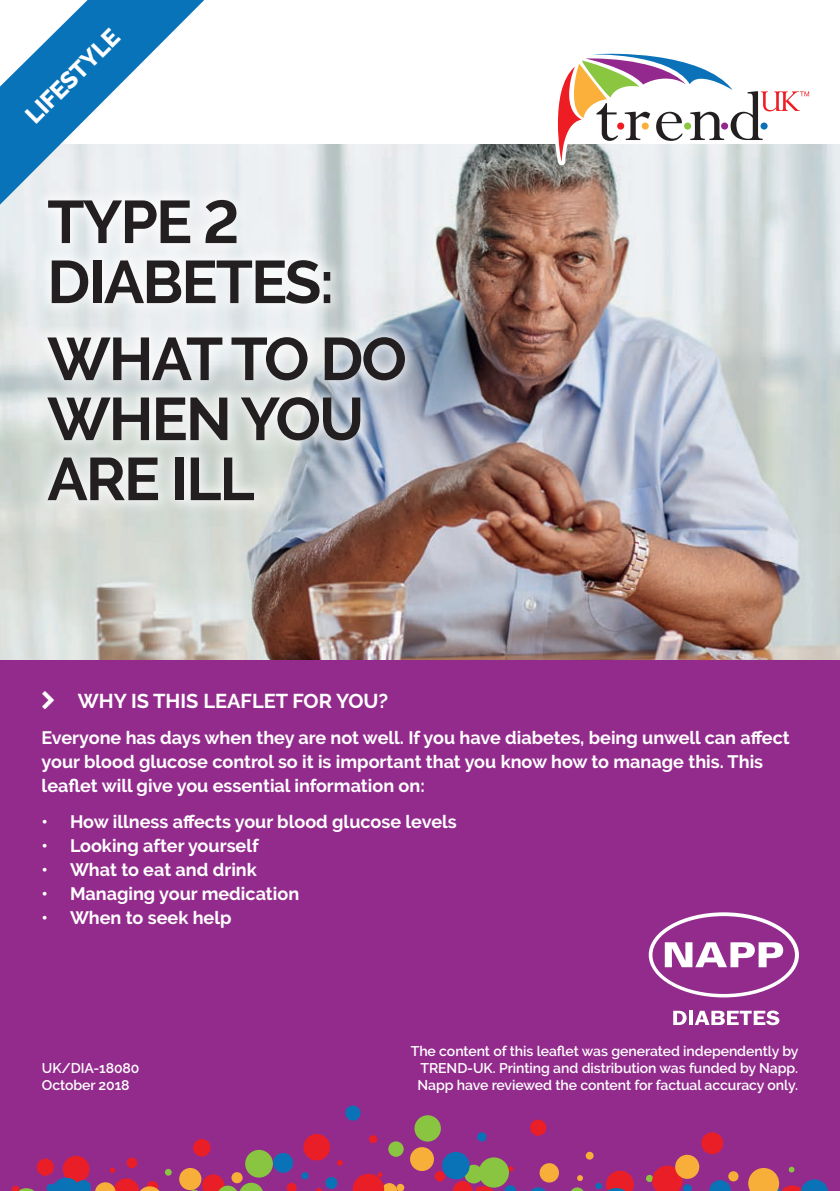
<style>
.page{position:relative;width:840px;height:1191px;background:#fff}
.page>*{position:absolute;margin:0;border:0;box-sizing:border-box;transform-origin:0 0}
.t1{font:700 60px/60px "Raleway";letter-spacing:-.03em;color:#231f20}
.t2{font:800 24px "Raleway";color:#fff}
.t3{font:700 20px "Raleway";color:#fff}
.t4{font:700 18px/24px "Raleway";color:#fff}
.t5{font:600 14px/16.8px "Raleway";letter-spacing:-.005em;color:#fff;text-align:justify}
</style>
<div class="page">
<img style="left:0;top:144px;width:839px;height:516px">
<svg style="left:0;top:0;width:204px;height:205px"></svg>
<div style="left:0;top:660px;width:839px;height:531px;background:#932b8d"></div>
<svg style="left:571px;top:1187px;width:13px;height:4px"></svg>
<div style="left:464px;top:1164px;width:19px;height:19px;background:#89c541;border-radius:50%"></div>
<div style="left:63px;top:1155px;width:26px;height:27px;background:#ea1e27;border-radius:50%"></div>
<div style="left:396px;top:1183px;width:8px;height:8px;background:#f8af3a;border-radius:50%"></div>
<svg style="left:709px;top:1180px;width:21px;height:11px"></svg>
<svg style="left:508px;top:1166px;width:5px;height:5px"></svg>
<div style="left:165px;top:1168px;width:7px;height:7px;background:#89c541;border-radius:50%"></div>
<div style="left:727px;top:1171px;width:11px;height:10px;background:#f8af3a;border-radius:50%"></div>
<div style="left:345px;top:1105px;width:15px;height:15px;background:#0a73b8;border-radius:50%"></div>
<svg style="left:577px;top:1175px;width:5px;height:6px"></svg>
<div style="left:530px;top:1119px;width:16px;height:16px;background:#ea1e27;border-radius:50%"></div>
<svg style="left:645px;top:1174px;width:7px;height:8px"></svg>
<svg style="left:600px;top:1170px;width:33px;height:21px"></svg>
<div style="left:245px;top:1149px;width:28px;height:28px;background:#89c541;border-radius:50%"></div>
<svg style="left:337px;top:1160px;width:5px;height:5px"></svg>
<div style="left:585px;top:1151px;width:8px;height:8px;background:#f8af3a;border-radius:50%"></div>
<div style="left:388px;top:1141px;width:15px;height:15px;background:#89c541;border-radius:50%"></div>
<div style="left:231px;top:1172px;width:11px;height:11px;background:#f8af3a;border-radius:50%"></div>
<div style="left:126px;top:1157px;width:11px;height:11px;background:#ea1e27;border-radius:50%"></div>
<div style="left:273px;top:1152px;width:20px;height:20px;background:#0a73b8;border-radius:50%"></div>
<div style="left:193px;top:1139px;width:17px;height:17px;background:#ea1e27;border-radius:50%"></div>
<div style="left:595px;top:1182px;width:6px;height:7px;background:#0a73b8;border-radius:50%"></div>
<svg style="left:504px;top:1185px;width:42px;height:6px"></svg>
<div style="left:37px;top:1158px;width:17px;height:17px;background:#ea1e27;border-radius:50%"></div>
<svg style="left:316px;top:1188px;width:5px;height:3px"></svg>
<svg style="left:286px;top:1183px;width:10px;height:8px"></svg>
<div style="left:414px;top:1115px;width:26px;height:26px;background:#89c541;border-radius:50%"></div>
<svg style="left:352px;top:1172px;width:45px;height:19px"></svg>
<div style="left:410px;top:1147px;width:23px;height:24px;background:#f8af3a;border-radius:50%"></div>
<svg style="left:12px;top:1185px;width:22px;height:6px"></svg>
<div style="left:442px;top:1151px;width:27px;height:28px;background:#0a73b8;border-radius:50%"></div>
<svg style="left:748px;top:1166px;width:79px;height:25px"></svg>
<svg style="left:452px;top:1181px;width:43px;height:10px"></svg>
<svg style="left:651px;top:1165px;width:40px;height:26px"></svg>
<div style="left:539px;top:1163px;width:19px;height:19px;background:#f8af3a;border-radius:50%"></div>
<div style="left:179px;top:1168px;width:22px;height:22px;background:#f8af3a;border-radius:50%"></div>
<svg style="left:189px;top:1174px;width:74px;height:17px"></svg>
<div style="left:301px;top:1172px;width:7px;height:7px;background:#0a73b8;border-radius:50%"></div>
<div style="left:434px;top:1171px;width:11px;height:10px;background:#ea1e27;border-radius:50%"></div>
<div style="left:369px;top:1135px;width:8px;height:8px;background:#ea1e27;border-radius:50%"></div>
<div style="left:701px;top:1132px;width:21px;height:22px;background:#ea1e27;border-radius:50%"></div>
<div style="left:303px;top:1134px;width:27px;height:26px;background:#ea1e27;border-radius:50%"></div>
<div style="left:478px;top:1157px;width:30px;height:30px;background:#89c541;border-radius:50%"></div>
<div style="left:325px;top:1177px;width:12px;height:12px;background:#0a73b8;border-radius:50%"></div>
<div style="left:477px;top:1132px;width:9px;height:9px;background:#0a73b8;border-radius:50%"></div>
<div style="left:674px;top:1154px;width:25px;height:24px;background:#f8af3a;border-radius:50%"></div>
<svg style="left:47px;top:1167px;width:113px;height:24px"></svg>
<svg style="left:554px;top:54px;width:254px;height:111px"></svg>
<svg style="left:673px;top:1010px;width:13px;height:15px"></svg>
<svg style="left:689px;top:1010px;width:3px;height:15px"></svg>
<svg style="left:694px;top:1010px;width:85px;height:15px"></svg>
<svg style="left:648px;top:912px;width:150px;height:85px"></svg>
<div style="left:32px;top:185px;width:388px;height:331px;background:#fff;opacity:.75"></div>
<h2 class="t2" style="left:20px;top:110px;width:123px;rotate:-45deg">LIFESTYLE</h2>
<h1 class="t1" style="left:47px;top:192px;width:288px">TYPE 2<br>DIABETES:</h1>
<h1 class="t1" style="left:47px;top:329px;width:361px">WHAT TO DO<br>WHEN YOU<br>ARE ILL</h1>
<p class="t3" style="left:78px;top:690px;width:312px">WHY IS THIS LEAFLET FOR YOU?</p>
<p class="t4" style="left:42px;top:726px;width:749px">Everyone has days when they are not well. If you have diabetes, being unwell can affect your blood glucose control so it is important that you know how to manage this. This leaflet will give you essential information on:</p>
<p class="t4" style="left:42px;top:810px;width:416px">• How illness affects your blood glucose levels</p>
<p class="t4" style="left:42px;top:834px;width:218px">• Looking after yourself</p>
<p class="t4" style="left:42px;top:858px;width:217px">• What to eat and drink</p>
<p class="t4" style="left:42px;top:882px;width:259px">• Managing your medication</p>
<p class="t4" style="left:42px;top:906px;width:191px">• When to seek help</p>
<p class="t5" style="left:42px;top:1059px;width:99px">UK/DIA-18080<br>October 2018</p>
<p class="t5" style="left:417px;top:1043px;width:382px;text-indent:-7px">The content of this leaflet was generated independently by TREND-UK. Printing and distribution was funded by Napp.<br>Napp have reviewed the content for factual accuracy only.</p>
</div>
